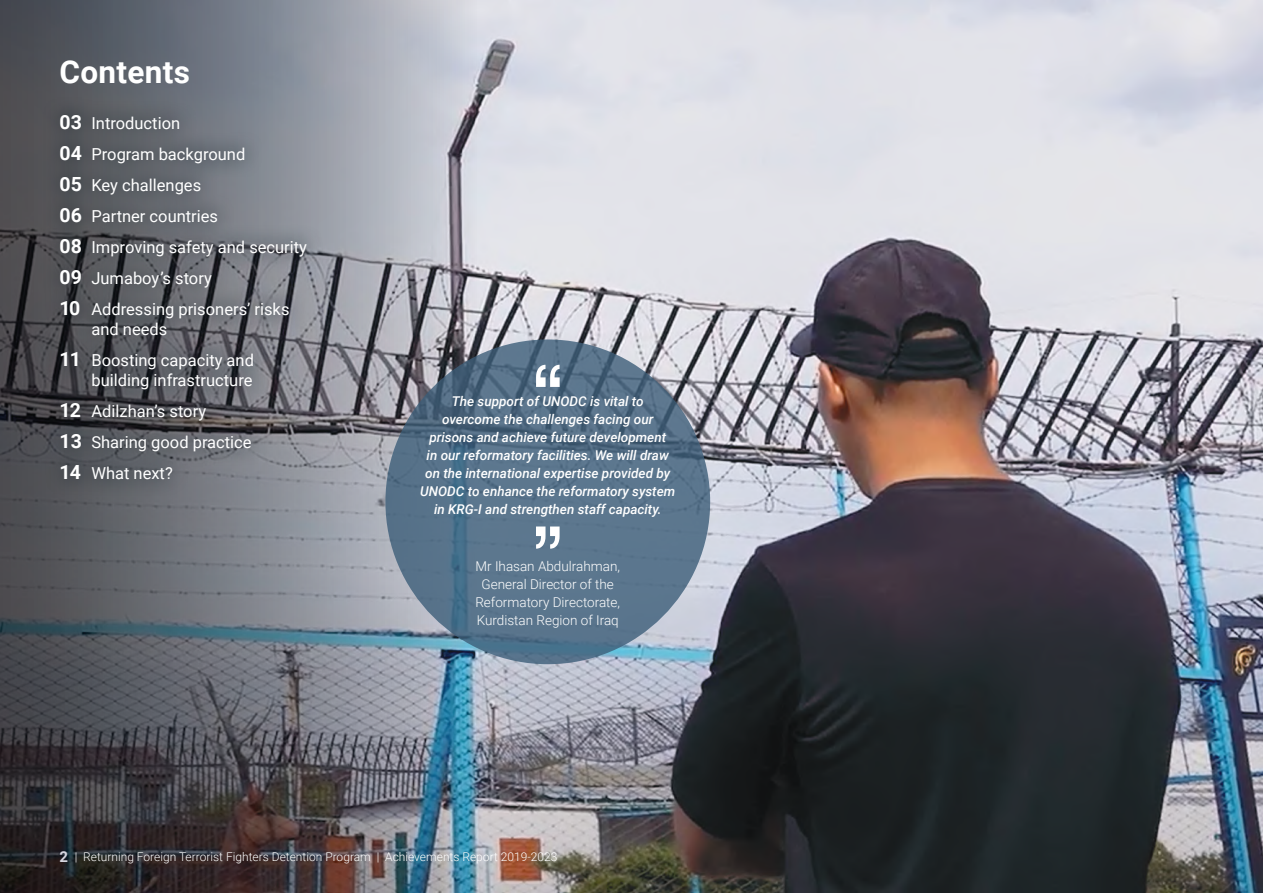
<style>
.page{position:relative;width:1263px;height:893px;background:#fff}
.page>*{position:absolute;margin:0;border:0;box-sizing:border-box;transform-origin:0 0}
.t1{font:700 31.5px "Roboto";letter-spacing:.01em;color:#fff}
.t2{font:16.5px/30.9px "Roboto";color:#fff}
.t3{font:italic 500 13.5px/18px "Roboto";color:#fff;text-align:center}
.t4{font:300 13.5px/18px "Roboto";color:#fff;text-align:center}
.t5{font:300 12px "Roboto";color:#fff}
.s1{font-weight:700;font-size:19.5px}
.s2{font-weight:700;font-size:15px;color:#d5d6e0}
</style>
<div class="page">
<img style="left:478px;top:0;width:784px;height:893px">
<svg style="left:0;top:0;width:478px;height:893px;background:#6d7179"></svg>
<svg style="left:42px;top:98px;width:282px;height:399px;background:#62656b"></svg>
<svg style="left:385px;top:339px;width:325px;height:325px;background:#557188"></svg>
<svg style="left:536px;top:365px;width:24px;height:22px"></svg>
<svg style="left:536px;top:526px;width:24px;height:23px"></svg>
<h1 class="t1" style="left:60px;top:50px;width:132px">Contents</h1>
<p class="t2" style="left:60px;top:108px;width:249px"><span class="s1">03</span> Introduction<br><span class="s1">04</span> Program background<br><span class="s1">05</span> Key challenges<br><span class="s1">06</span> Partner countries<br><span class="s1">08</span> Improving safety and security<br><span class="s1">09</span> Jumaboy’s story<br><span class="s1">10</span> Addressing prisoners’ risks</p>
<p class="t2" style="left:60px;top:313px;width:196px;text-indent:32px">and needs<br><span class="s1">11</span> Boosting capacity and</p>
<p class="t2" style="left:60px;top:364px;width:194px;text-indent:32px">building infrastructure<br><span class="s1">12</span> Adilzhan’s story<br><span class="s1">13</span> Sharing good practice<br><span class="s1">14</span> What next?</p>
<p class="t3" style="left:420px;top:392px;width:257px">The support of UNODC is vital to<br>overcome the challenges facing our prisons and achieve future development<br>in our reformatory facilities. We will draw on the international expertise provided by UNODC to enhance the reformatory system in KRG-I and strengthen staff capacity.</p>
<p class="t4" style="left:475px;top:556px;width:146px">Mr Ihasan Abdulrahman,<br>General Director of the<br>Reformatory Directorate,<br>Kurdistan Region of Iraq</p>
<p class="t5" style="left:60px;top:848px;width:499px"><span class="s2">2</span> | Returning Foreign Terrorist Fighters Detention Program | Achievements Report 2019-2023</p>
</div>
